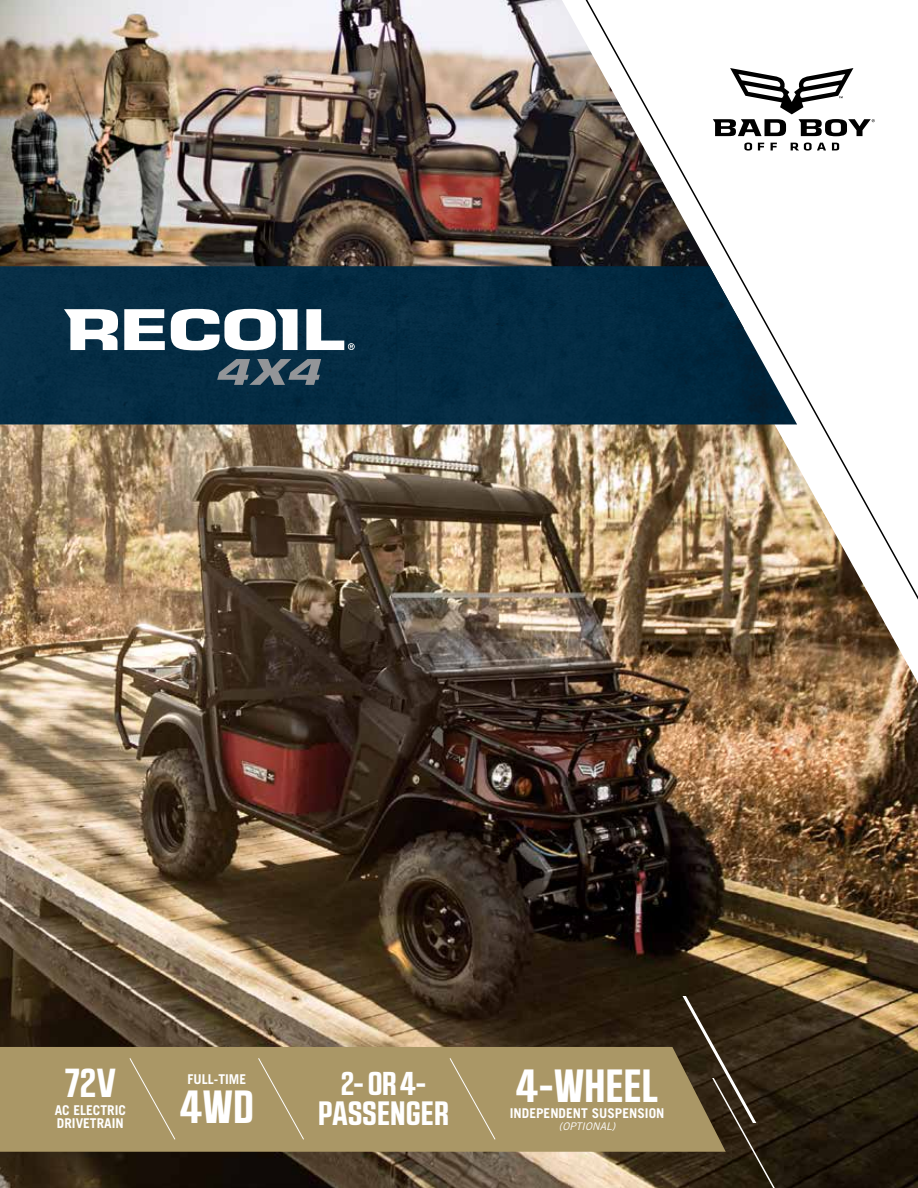
<style>
.page{position:relative;width:918px;height:1188px;background:#fff}
.page>*{position:absolute;margin:0;border:0;box-sizing:border-box;transform-origin:0 0}
.t1{font:700 46.5px "RB No 2.1 a";letter-spacing:.025em;color:#fff}
.t2{font:700 40.5px "RB No 2.1 a";color:#fff}
.t3{font:700 33.75px "RB No 2.1 a";letter-spacing:.025em;color:#fff}
.t4{font:700 33px "RB No 2.1 a";color:#fff}
.t5{font:700 13.5px/13.5px "Trade Gothic";color:#fff}
.t6{font:italic 10.5px "Trade Gothic";color:#fff}
</style>
<div class="page">
<img style="left:0;top:424px;width:918px;height:764px">
<div style="left:0;top:1047px;width:680px;height:105px;background:#aa9766"></div>
<img style="left:0;top:0;width:572px;height:266px">
<img style="left:572px;top:0;width:346px;height:639px">
<img style="left:0;top:266px;width:797px;height:158px">
<svg style="left:680px;top:996px;width:184px;height:192px;background:#3b2f1d"></svg>
<svg style="left:744px;top:143px;width:8px;height:8px"></svg>
<svg style="left:758px;top:143px;width:6px;height:7px"></svg>
<svg style="left:771px;top:143px;width:6px;height:7px"></svg>
<svg style="left:791px;top:143px;width:35px;height:8px"></svg>
<svg style="left:832px;top:143px;width:7px;height:7px"></svg>
<svg style="left:713px;top:68px;width:162px;height:68px"></svg>
<svg style="left:217px;top:359px;width:104px;height:26px;background:#516471"></svg>
<svg style="left:64px;top:309px;width:54px;height:41px"></svg>
<svg style="left:124px;top:309px;width:41px;height:41px"></svg>
<svg style="left:171px;top:309px;width:127px;height:41px"></svg>
<svg style="left:306px;top:309px;width:49px;height:41px"></svg>
<div style="left:449px;top:1057px;width:47px;height:83px;background:#aa9766"></div>
<div style="left:258px;top:1057px;width:47px;height:83px;background:#aa9766"></div>
<div style="left:129px;top:1057px;width:47px;height:83px;background:#aa9766"></div>
<h2 class="t2" style="left:65px;top:1059px;width:52px">72V</h2>
<p class="t5" style="left:55px;top:1103px;width:73px">AC ELECTRIC<br>DRIVETRAIN</p>
<p class="t5" style="left:188px;top:1072px;width:60px">FULL-TIME</p>
<h1 class="t1" style="left:180px;top:1080px;width:75px">4WD</h1>
<h3 class="t4" style="left:341px;top:1064px;width:86px">2- OR 4-</h3>
<h3 class="t3" style="left:319px;top:1093px;width:131px">PASSENGER</h3>
<h1 class="t1" style="left:517px;top:1058px;width:143px">4-WHEEL</h1>
<p class="t5" style="left:510px;top:1106px;width:156px">INDEPENDENT SUSPENSION</p>
<p class="t6" style="left:559px;top:1120px;width:58px">(OPTIONAL)</p>
</div>
